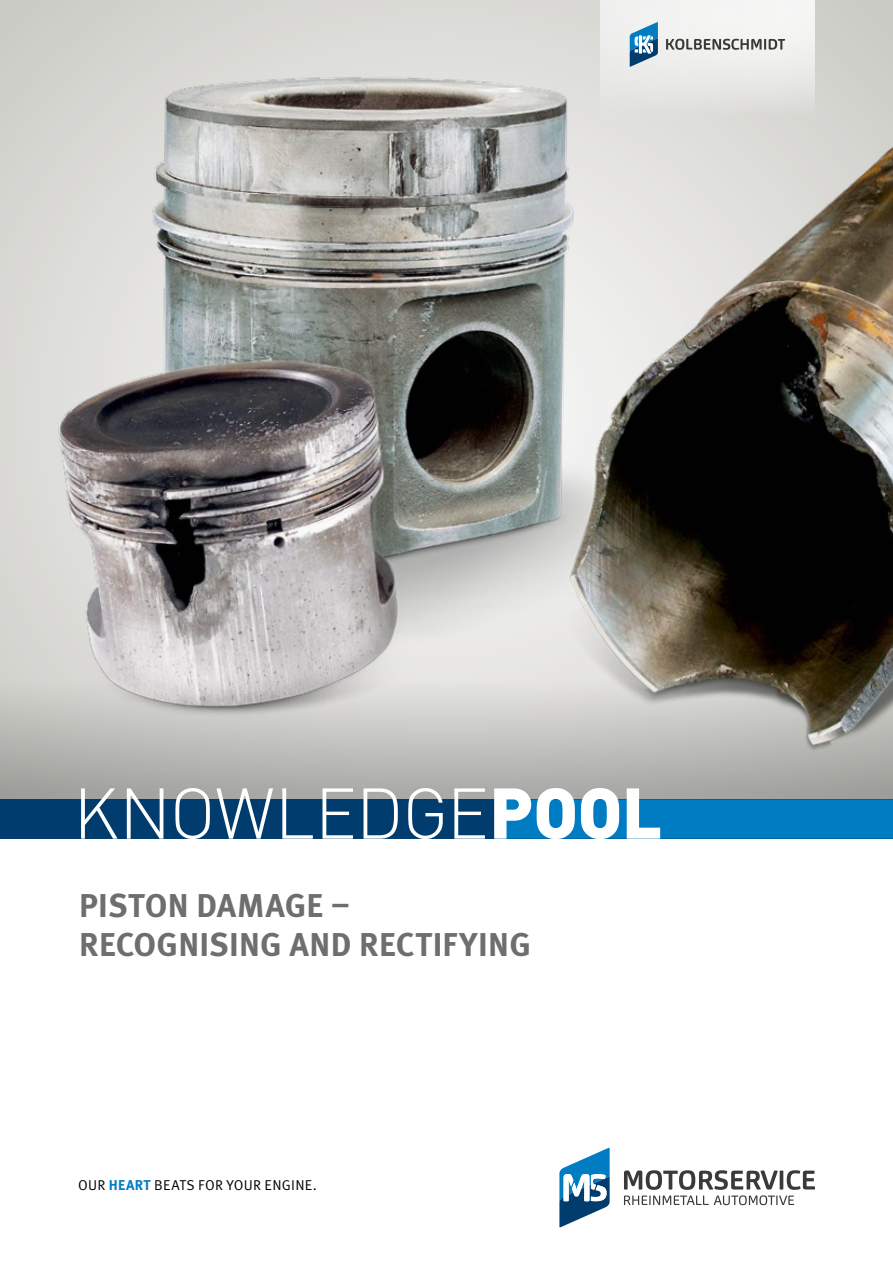
<style>
.page{position:relative;width:893px;height:1263px;background:#fff}
.page>*{position:absolute;margin:0;border:0;box-sizing:border-box;transform-origin:0 0}
.t1{font:300 70.5px "DIN Offc";letter-spacing:-.01em;color:#fff}
.t2{font:700 33px/39px "Meta Pro";letter-spacing:.005em;color:#6e6e6e}
.t3{font:14.25px "Meta Pro";letter-spacing:.02em;color:#000}
.s1{font-weight:900}
.s2{font-weight:700;color:#007cc3}
</style>
<div class="page">
<svg style="left:624px;top:1170px;width:191px;height:35px"></svg>
<svg style="left:559px;top:1148px;width:51px;height:79px"></svg>
<img style="left:0;top:0;width:893px;height:799px">
<div style="left:0;top:799px;width:893px;height:40px;background:#003d6e"></div>
<div style="left:497px;top:799px;width:396px;height:40px;background:#007cc3"></div>
<h1 class="t1" style="left:73px;top:770px;width:590px">KNOWLEDGE<span class="s1">POOL</span></h1>
<p class="t2" style="left:79px;top:886px;width:453px">PISTON DAMAGE –<br>RECOGNISING AND RECTIFYING</p>
<p class="t3" style="left:78px;top:1176px;width:240px">OUR <span class="s2">HEART</span> BEATS FOR YOUR ENGINE.</p>
</div>
